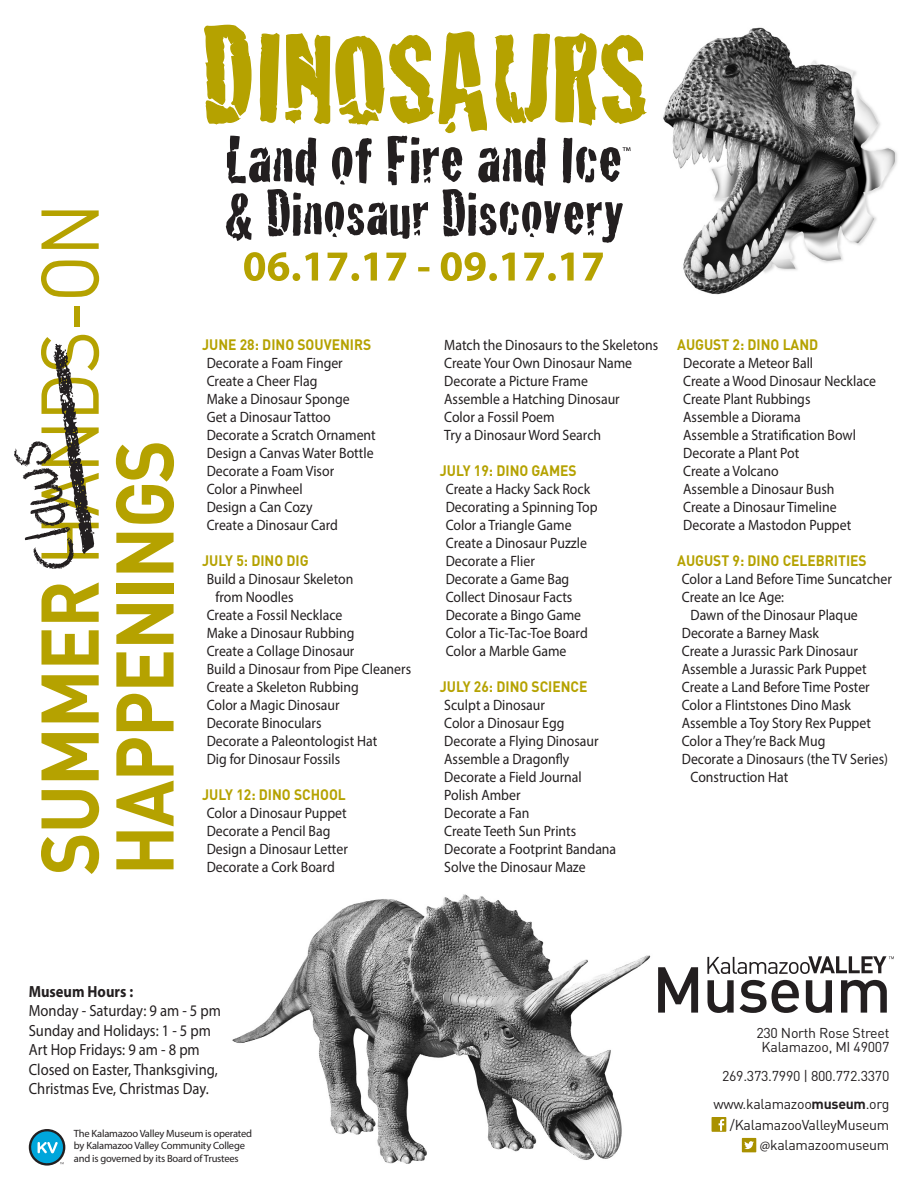
<style>
.page{position:relative;width:918px;height:1188px;background:#fff}
.page>*{position:absolute;margin:0;border:0;box-sizing:border-box;transform-origin:0 0}
.t1{font:80.4px "DIN Pro";letter-spacing:-.02em;color:#b5a200;scale:.91 1}
.t2{font:700 80.4px "DIN Pro";letter-spacing:-.02em;color:#b5a200;scale:.91 1}
.t3{font:16.2px "Myriad Pro";color:#231f20;scale:.9 1}
.t4{font:700 16.2px "Myriad Pro";color:#231f20;scale:.9 1}
.t5{font:15px "Myriad Pro";color:#231f20;scale:.92 1}
.t6{font:700 15px "DIN Pro";color:#b5a200;scale:.92 1}
.t7{font:14.1px/14.1px "DIN Pro";letter-spacing:-.02em;color:#231f20;text-align:center}
.t8{font:10.5px/12.3px "Myriad Pro";letter-spacing:-.02em;color:#231f20}
.s1{font-weight:700}
.s2{font-family:"Myriad Pro"}
</style>
<div class="page">
<img style="left:232px;top:894px;width:419px;height:270px">
<img style="left:663px;top:27px;width:234px;height:268px">
<svg style="left:14px;top:344px;width:80px;height:225px"></svg>
<svg style="left:658px;top:967px;width:40px;height:46px"></svg>
<svg style="left:707px;top:980px;width:27px;height:33px"></svg>
<svg style="left:740px;top:980px;width:59px;height:33px"></svg>
<svg style="left:806px;top:980px;width:26px;height:33px"></svg>
<svg style="left:841px;top:980px;width:46px;height:33px"></svg>
<svg style="left:707px;top:956px;width:187px;height:18px"></svg>
<div style="left:712px;top:1117px;width:14px;height:15px;background:#a99100"></div>
<svg style="left:719px;top:1119px;width:5px;height:12px"></svg>
<div style="left:742px;top:1138px;width:14px;height:14px;background:#a99100"></div>
<svg style="left:744px;top:1141px;width:10px;height:8px"></svg>
<svg style="left:29px;top:1129px;width:36px;height:36px"></svg>
<svg style="left:244px;top:252px;width:359px;height:29px"></svg>
<svg style="left:204px;top:24px;width:443px;height:110px"></svg>
<svg style="left:226px;top:136px;width:405px;height:107px"></svg>
<p class="t1" style="left:15px;top:875px;width:740px;rotate:-90deg"><span class="s1">SUMMER</span> HANDS-ON</p>
<p class="t2" style="left:90px;top:875px;width:480px;rotate:-90deg">HAPPENINGS</p>
<p class="t6" style="left:202px;top:334px;width:185px">JUNE 28: DINO SOUVENIRS</p>
<p class="t5" style="left:207px;top:354px;width:149px">Decorate a Foam Finger</p>
<p class="t5" style="left:207px;top:372px;width:122px">Create a Cheer Flag</p>
<p class="t5" style="left:207px;top:390px;width:157px">Make a Dinosaur Sponge</p>
<p class="t5" style="left:207px;top:408px;width:136px">Get a Dinosaur Tattoo</p>
<p class="t5" style="left:207px;top:426px;width:185px">Decorate a Scratch Ornament</p>
<p class="t5" style="left:207px;top:444px;width:183px">Design a Canvas Water Bottle</p>
<p class="t5" style="left:207px;top:462px;width:140px">Decorate a Foam Visor</p>
<p class="t5" style="left:207px;top:480px;width:106px">Color a Pinwheel</p>
<p class="t5" style="left:207px;top:498px;width:117px">Design a Can Cozy</p>
<p class="t5" style="left:207px;top:516px;width:144px">Create a Dinosaur Card</p>
<p class="t6" style="left:202px;top:550px;width:117px">JULY 5: DINO DIG</p>
<p class="t5" style="left:207px;top:570px;width:161px">Build a Dinosaur Skeleton</p>
<p class="t5" style="left:215px;top:588px;width:86px">from Noodles</p>
<p class="t5" style="left:207px;top:606px;width:149px">Create a Fossil Necklace</p>
<p class="t5" style="left:207px;top:624px;width:162px">Make a Dinosaur Rubbing</p>
<p class="t5" style="left:207px;top:642px;width:162px">Create a Collage Dinosaur</p>
<p class="t5" style="left:207px;top:660px;width:224px">Build a Dinosaur from Pipe Cleaners</p>
<p class="t5" style="left:207px;top:678px;width:167px">Create a Skeleton Rubbing</p>
<p class="t5" style="left:207px;top:696px;width:146px">Color a Magic Dinosaur</p>
<p class="t5" style="left:207px;top:714px;width:126px">Decorate Binoculars</p>
<p class="t5" style="left:207px;top:732px;width:187px">Decorate a Paleontologist Hat</p>
<p class="t5" style="left:207px;top:750px;width:147px">Dig for Dinosaur Fossils</p>
<p class="t6" style="left:202px;top:784px;width:158px">JULY 12: DINO SCHOOL</p>
<p class="t5" style="left:207px;top:804px;width:154px">Color a Dinosaur Puppet</p>
<p class="t5" style="left:207px;top:822px;width:136px">Decorate a Pencil Bag</p>
<p class="t5" style="left:207px;top:840px;width:155px">Design a Dinosaur Letter</p>
<p class="t5" style="left:207px;top:858px;width:141px">Decorate a Cork Board</p>
<p class="t5" style="left:444px;top:335px;width:234px">Match the Dinosaurs to the Skeletons</p>
<p class="t5" style="left:444px;top:353px;width:206px">Create Your Own Dinosaur Name</p>
<p class="t5" style="left:444px;top:371px;width:158px">Decorate a Picture Frame</p>
<p class="t5" style="left:444px;top:389px;width:192px">Assemble a Hatching Dinosaur</p>
<p class="t5" style="left:444px;top:407px;width:122px">Color a Fossil Poem</p>
<p class="t5" style="left:444px;top:425px;width:172px">Try a Dinosaur Word Search</p>
<p class="t6" style="left:440px;top:460px;width:150px">JULY 19: DINO GAMES</p>
<p class="t5" style="left:446px;top:479px;width:159px">Create a Hacky Sack Rock</p>
<p class="t5" style="left:446px;top:497px;width:167px">Decorating a Spinning Top</p>
<p class="t5" style="left:446px;top:515px;width:138px">Color a Triangle Game</p>
<p class="t5" style="left:446px;top:533px;width:155px">Create a Dinosaur Puzzle</p>
<p class="t5" style="left:446px;top:551px;width:98px">Decorate a Flier</p>
<p class="t5" style="left:446px;top:569px;width:136px">Decorate a Game Bag</p>
<p class="t5" style="left:446px;top:587px;width:139px">Collect Dinosaur Facts</p>
<p class="t5" style="left:446px;top:605px;width:149px">Decorate a Bingo Game</p>
<p class="t5" style="left:446px;top:623px;width:156px">Color a Tic-Tac-Toe Board</p>
<p class="t5" style="left:446px;top:641px;width:133px">Color a Marble Game</p>
<p class="t6" style="left:440px;top:676px;width:162px">JULY 26: DINO SCIENCE</p>
<p class="t5" style="left:444px;top:695px;width:111px">Sculpt a Dinosaur</p>
<p class="t5" style="left:444px;top:713px;width:132px">Color a Dinosaur Egg</p>
<p class="t5" style="left:444px;top:731px;width:169px">Decorate a Flying Dinosaur</p>
<p class="t5" style="left:444px;top:749px;width:138px">Assemble a Dragonfly</p>
<p class="t5" style="left:444px;top:767px;width:151px">Decorate a Field Journal</p>
<p class="t5" style="left:444px;top:785px;width:84px">Polish Amber</p>
<p class="t5" style="left:444px;top:803px;width:94px">Decorate a Fan</p>
<p class="t5" style="left:444px;top:821px;width:145px">Create Teeth Sun Prints</p>
<p class="t5" style="left:444px;top:839px;width:189px">Decorate a Footprint Bandana</p>
<p class="t5" style="left:444px;top:857px;width:155px">Solve the Dinosaur Maze</p>
<p class="t6" style="left:677px;top:334px;width:155px">AUGUST 2: DINO LAND</p>
<p class="t5" style="left:683px;top:354px;width:143px">Decorate a Meteor Ball</p>
<p class="t5" style="left:683px;top:372px;width:211px">Create a Wood Dinosaur Necklace</p>
<p class="t5" style="left:683px;top:390px;width:140px">Create Plant Rubbings</p>
<p class="t5" style="left:683px;top:408px;width:129px">Assemble a Diorama</p>
<p class="t5" style="left:683px;top:426px;width:189px">Assemble a Stratification Bowl</p>
<p class="t5" style="left:683px;top:444px;width:128px">Decorate a Plant Pot</p>
<p class="t5" style="left:683px;top:462px;width:105px">Create a Volcano</p>
<p class="t5" style="left:683px;top:480px;width:166px">Assemble a Dinosaur Bush</p>
<p class="t5" style="left:683px;top:498px;width:168px">Create a Dinosaur Timeline</p>
<p class="t5" style="left:683px;top:516px;width:184px">Decorate a Mastodon Puppet</p>
<p class="t6" style="left:677px;top:550px;width:208px">AUGUST 9: DINO CELEBRITIES</p>
<p class="t5" style="left:682px;top:570px;width:230px">Color a Land Before Time Suncatcher</p>
<p class="t5" style="left:682px;top:588px;width:113px">Create an Ice Age:</p>
<p class="t5" style="left:691px;top:606px;width:183px">Dawn of the Dinosaur Plaque</p>
<p class="t5" style="left:682px;top:624px;width:151px">Decorate a Barney Mask</p>
<p class="t5" style="left:682px;top:642px;width:193px">Create a Jurassic Park Dinosaur</p>
<p class="t5" style="left:682px;top:660px;width:202px">Assemble a Jurassic Park Puppet</p>
<p class="t5" style="left:682px;top:678px;width:206px">Create a Land Before Time Poster</p>
<p class="t5" style="left:682px;top:696px;width:185px">Color a Flintstones Dino Mask</p>
<p class="t5" style="left:682px;top:714px;width:207px">Assemble a Toy Story Rex Puppet</p>
<p class="t5" style="left:682px;top:732px;width:158px">Color a They’re Back Mug</p>
<p class="t5" style="left:682px;top:750px;width:226px">Decorate a Dinosaurs (the TV Series)</p>
<p class="t5" style="left:691px;top:768px;width:108px">Construction Hat</p>
<p class="t4" style="left:29px;top:981px;width:117px">Museum Hours :</p>
<p class="t3" style="left:29px;top:1001px;width:215px">Monday - Saturday: 9 am - 5 pm</p>
<p class="t3" style="left:29px;top:1020px;width:204px">Sunday and Holidays: 1 - 5 pm</p>
<p class="t3" style="left:29px;top:1040px;width:192px">Art Hop Fridays: 9 am - 8 pm</p>
<p class="t3" style="left:29px;top:1059px;width:211px">Closed on Easter, Thanksgiving,</p>
<p class="t3" style="left:29px;top:1079px;width:201px">Christmas Eve, Christmas Day.</p>
<p class="t8" style="left:74px;top:1127px;width:180px">The Kalamazoo Valley Museum is operated by Kalamazoo Valley Community College</p>
<p class="t8" style="left:74px;top:1152px;width:166px">and is governed by its Board of Trustees</p>
<p class="t7" style="left:756px;top:1026px;width:134px">230 North Rose Street<br>Kalamazoo, MI 49007</p>
<p class="t7" style="left:722px;top:1068px;width:169px">269.373.7990 | 800.772.3370</p>
<p class="t7" style="left:713px;top:1096px;width:177px">www.kalamazoo<span class="s1">museum</span>.org</p>
<p class="t7" style="left:730px;top:1117px;width:161px">/KalamazooValleyMuseum</p>
<p class="t7" style="left:760px;top:1137px;width:131px"><span class="s2">@</span>kalamazoomuseum</p>
</div>
